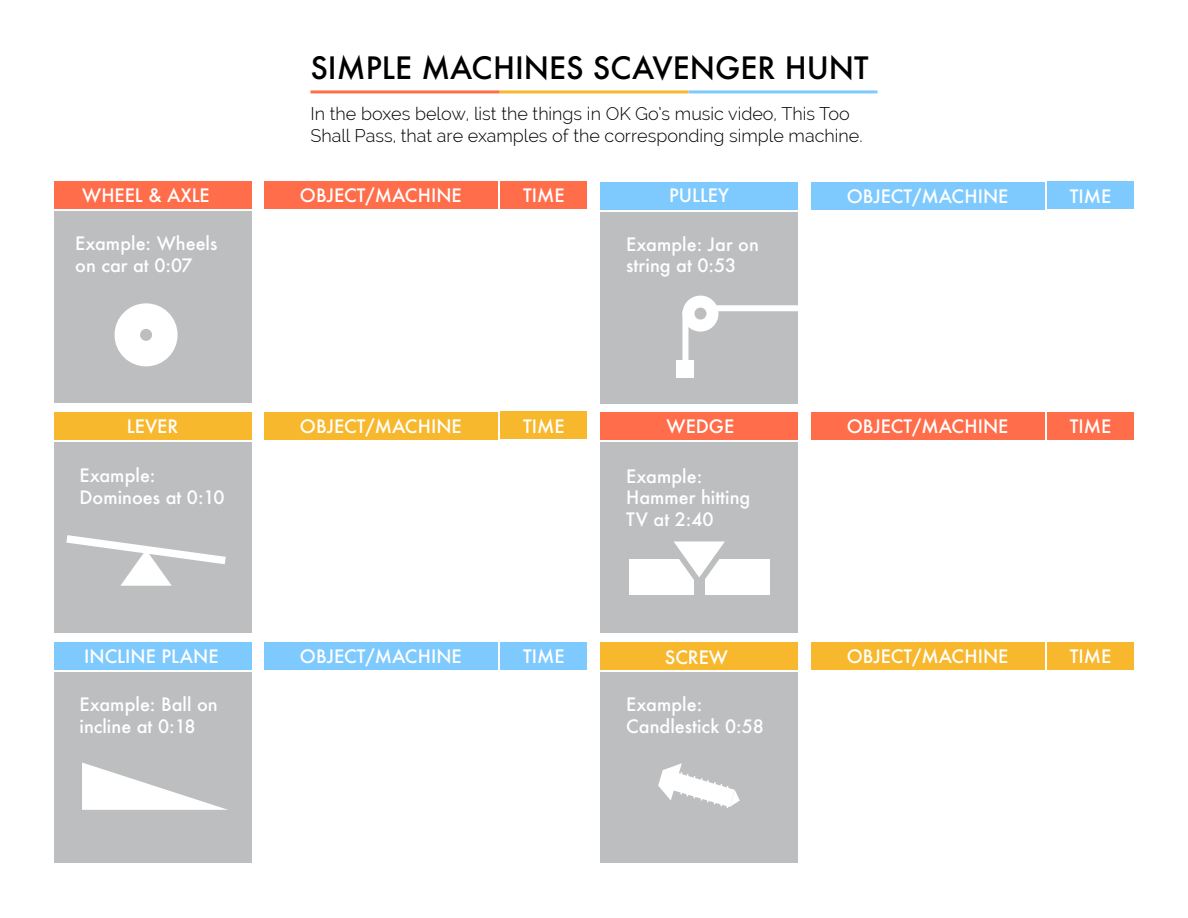
<style>
.page{position:relative;width:1188px;height:918px;background:#fff}
.page>*{position:absolute;margin:0;border:0;box-sizing:border-box;transform-origin:0 0}
.t1{font:500 30px "Futura";color:#000}
.t2{font:500 18px/21.6px "Futura";color:#fff}
.t3{font:300 18px/21.6px "Raleway";color:#000}
</style>
<div class="page">
<div style="left:54px;top:442px;width:197px;height:190px;background:#bcbec0"></div>
<div style="left:54px;top:412px;width:197px;height:27px;background:#f8b82d"></div>
<hr style="left:688px;top:90px;width:190px;height:3px;background:#7ecaff">
<hr style="left:500px;top:90px;width:188px;height:3px;background:#f8b82d">
<hr style="left:310px;top:90px;width:190px;height:3px;background:#ff6d4b">
<svg style="left:66px;top:535px;width:160px;height:51px"></svg>
<div style="left:264px;top:412px;width:234px;height:27px;background:#f8b82d"></div>
<div style="left:501px;top:411px;width:86px;height:28px;background:#f8b82d"></div>
<div style="left:54px;top:212px;width:197px;height:191px;background:#bcbec0"></div>
<div style="left:54px;top:182px;width:197px;height:27px;background:#ff6d4b"></div>
<div style="left:264px;top:182px;width:234px;height:27px;background:#ff6d4b"></div>
<div style="left:501px;top:181px;width:86px;height:28px;background:#ff6d4b"></div>
<div style="left:54px;top:672px;width:197px;height:191px;background:#bcbec0"></div>
<div style="left:54px;top:642px;width:197px;height:28px;background:#7ecaff"></div>
<div style="left:264px;top:642px;width:234px;height:28px;background:#7ecaff"></div>
<div style="left:501px;top:642px;width:86px;height:27px;background:#7ecaff"></div>
<div style="left:601px;top:673px;width:197px;height:190px;background:#bcbec0"></div>
<div style="left:601px;top:643px;width:197px;height:27px;background:#f8b82d"></div>
<div style="left:811px;top:643px;width:233px;height:27px;background:#f8b82d"></div>
<div style="left:1047px;top:642px;width:87px;height:28px;background:#f8b82d"></div>
<div style="left:601px;top:442px;width:197px;height:191px;background:#bcbec0"></div>
<div style="left:601px;top:412px;width:197px;height:28px;background:#ff6d4b"></div>
<div style="left:811px;top:412px;width:233px;height:28px;background:#ff6d4b"></div>
<div style="left:1047px;top:412px;width:87px;height:27px;background:#ff6d4b"></div>
<div style="left:601px;top:212px;width:197px;height:191px;background:#bcbec0"></div>
<div style="left:601px;top:182px;width:197px;height:28px;background:#7ecaff"></div>
<div style="left:811px;top:182px;width:233px;height:28px;background:#7ecaff"></div>
<div style="left:1047px;top:182px;width:87px;height:27px;background:#7ecaff"></div>
<div style="left:115px;top:303px;width:63px;height:63px;border:26px solid #fff;border-radius:50%"></div>
<svg style="left:82px;top:762px;width:146px;height:48px"></svg>
<div style="left:682px;top:296px;width:36px;height:36px;border:12px solid #fff;border-radius:50%"></div>
<div style="left:682px;top:311px;width:6px;height:55px;background:#fff"></div>
<div style="left:714px;top:305px;width:84px;height:6px;background:#fff"></div>
<div style="left:676px;top:360px;width:18px;height:18px;background:#fff"></div>
<div style="left:705px;top:559px;width:64px;height:36px;background:#fff"></div>
<div style="left:629px;top:559px;width:65px;height:36px;background:#fff"></div>
<svg style="left:674px;top:541px;width:51px;height:39px"></svg>
<svg style="left:658px;top:763px;width:82px;height:45px"></svg>
<p class="t2" style="left:82px;top:185px;width:129px">WHEEL &amp; AXLE</p>
<p class="t2" style="left:75px;top:232px;width:144px">Example: Wheels on car at 0:07</p>
<p class="t2" style="left:127px;top:415px;width:53px">LEVER</p>
<p class="t2" style="left:80px;top:464px;width:147px">Example:<br>Dominoes at 0:10</p>
<p class="t2" style="left:84px;top:645px;width:136px">INCLINE PLANE</p>
<p class="t2" style="left:80px;top:694px;width:140px">Example: Ball on incline at 0:18</p>
<h1 class="t1" style="left:310px;top:47px;width:560px">SIMPLE MACHINES SCAVENGER HUNT</h1>
<p class="t3" style="left:310px;top:103px;width:554px">In the boxes below, list the things in OK Go’s music video, This Too<br>Shall Pass, that are examples of the corresponding simple machine.</p>
<p class="t2" style="left:300px;top:185px;width:163px">OBJECT/MACHINE</p>
<p class="t2" style="left:523px;top:185px;width:43px">TIME</p>
<p class="t2" style="left:300px;top:415px;width:163px">OBJECT/MACHINE</p>
<p class="t2" style="left:523px;top:415px;width:43px">TIME</p>
<p class="t2" style="left:669px;top:185px;width:61px">PULLEY</p>
<p class="t2" style="left:626px;top:233px;width:134px">Example: Jar on string at 0:53</p>
<p class="t2" style="left:667px;top:415px;width:69px">WEDGE</p>
<p class="t2" style="left:626px;top:465px;width:126px">Example:<br>Hammer hitting<br>TV at 2:40</p>
<p class="t2" style="left:300px;top:645px;width:163px">OBJECT/MACHINE</p>
<p class="t2" style="left:523px;top:645px;width:43px">TIME</p>
<p class="t2" style="left:665px;top:647px;width:65px">SCREW</p>
<p class="t2" style="left:626px;top:694px;width:139px">Example:<br>Candlestick 0:58</p>
<p class="t2" style="left:847px;top:185px;width:163px">OBJECT/MACHINE</p>
<p class="t2" style="left:1070px;top:185px;width:43px">TIME</p>
<p class="t2" style="left:847px;top:415px;width:163px">OBJECT/MACHINE</p>
<p class="t2" style="left:1070px;top:415px;width:43px">TIME</p>
<p class="t2" style="left:847px;top:646px;width:163px">OBJECT/MACHINE</p>
<p class="t2" style="left:1070px;top:646px;width:43px">TIME</p>
</div>
